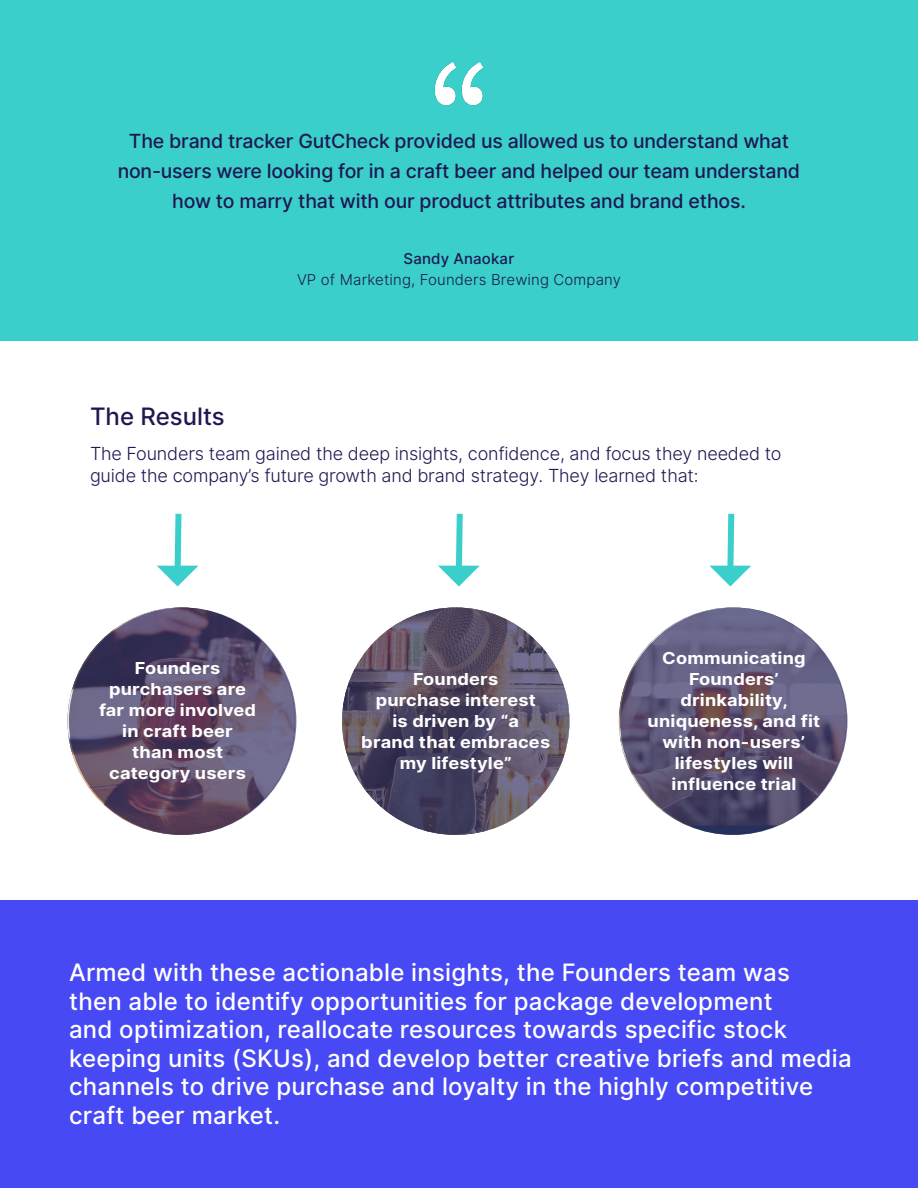
<style>
.page{position:relative;width:918px;height:1188px;background:#fff}
.page>*{position:absolute;margin:0;border:0;box-sizing:border-box;transform-origin:0 0}
.t1{font:500 24px/28.5px "Inter";letter-spacing:.01em;color:#fff}
.t2{font:500 24px "Inter";color:#1d1852}
.t3{font:500 19.5px/30px "Inter";letter-spacing:-.01em;color:#1d1852;text-align:center}
.t4{font:18px/22.5px "Inter Light BETA";letter-spacing:-.01em;color:#1d1852}
.t5{font:700 16.5px/21px "Inter";letter-spacing:.01em;color:#fff;text-align:center;scale:1.1 1}
.t6{font:15px "Inter Light BETA";letter-spacing:.01em;color:#1d1852}
.t7{font:500 15px "Inter";letter-spacing:.01em;color:#1d1852}
</style>
<div class="page">
<div style="left:0;top:900px;width:918px;height:288px;background:#4749f5"></div>
<div style="left:0;top:0;width:918px;height:340px;background:#3acfca"></div>
<img style="left:434px;top:62px;width:50px;height:44px">
<svg style="left:342px;top:608px;width:227px;height:227px;background:#554d66"></svg>
<svg style="left:69px;top:608px;width:227px;height:227px;background:#5c4d6b"></svg>
<img style="left:619px;top:608px;width:226px;height:218px">
<svg style="left:620px;top:608px;width:228px;height:227px;background:#5c5474"></svg>
<svg style="left:157px;top:513px;width:42px;height:74px"></svg>
<svg style="left:438px;top:513px;width:42px;height:74px"></svg>
<svg style="left:709px;top:513px;width:42px;height:74px"></svg>
<p class="t3" style="left:118px;top:126px;width:684px">The brand tracker GutCheck provided us allowed us to understand what non-users were looking for in a craft beer and helped our team understand how to marry that with our product attributes and brand ethos.</p>
<p class="t7" style="left:404px;top:248px;width:112px">Sandy Anaokar</p>
<p class="t6" style="left:297px;top:269px;width:326px">VP of Marketing, Founders Brewing Company</p>
<p class="t2" style="left:90px;top:399px;width:136px">The Results</p>
<p class="t4" style="left:90px;top:442px;width:693px">The Founders team gained the deep insights, confidence, and focus they needed to guide the company’s future growth and brand strategy. They learned that:</p>
<p class="t5" style="left:99px;top:658px;width:144px">Founders purchasers are far more involved in craft beer<br>than most category users</p>
<p class="t5" style="left:648px;top:648px;width:158px">Communicating<br>Founders’ drinkability, uniqueness, and fit with non-users’ lifestyles will influence trial</p>
<p class="t5" style="left:361px;top:669px;width:173px">Founders<br>purchase interest<br>is driven by “a<br>brand that embraces my lifestyle”</p>
<p class="t1" style="left:69px;top:959px;width:784px">Armed with these actionable insights, the Founders team was<br>then able to identify opportunities for package development<br>and optimization, reallocate resources towards specific stock keeping units (SKUs), and develop better creative briefs and media channels to drive purchase and loyalty in the highly competitive craft beer market.</p>
</div>
